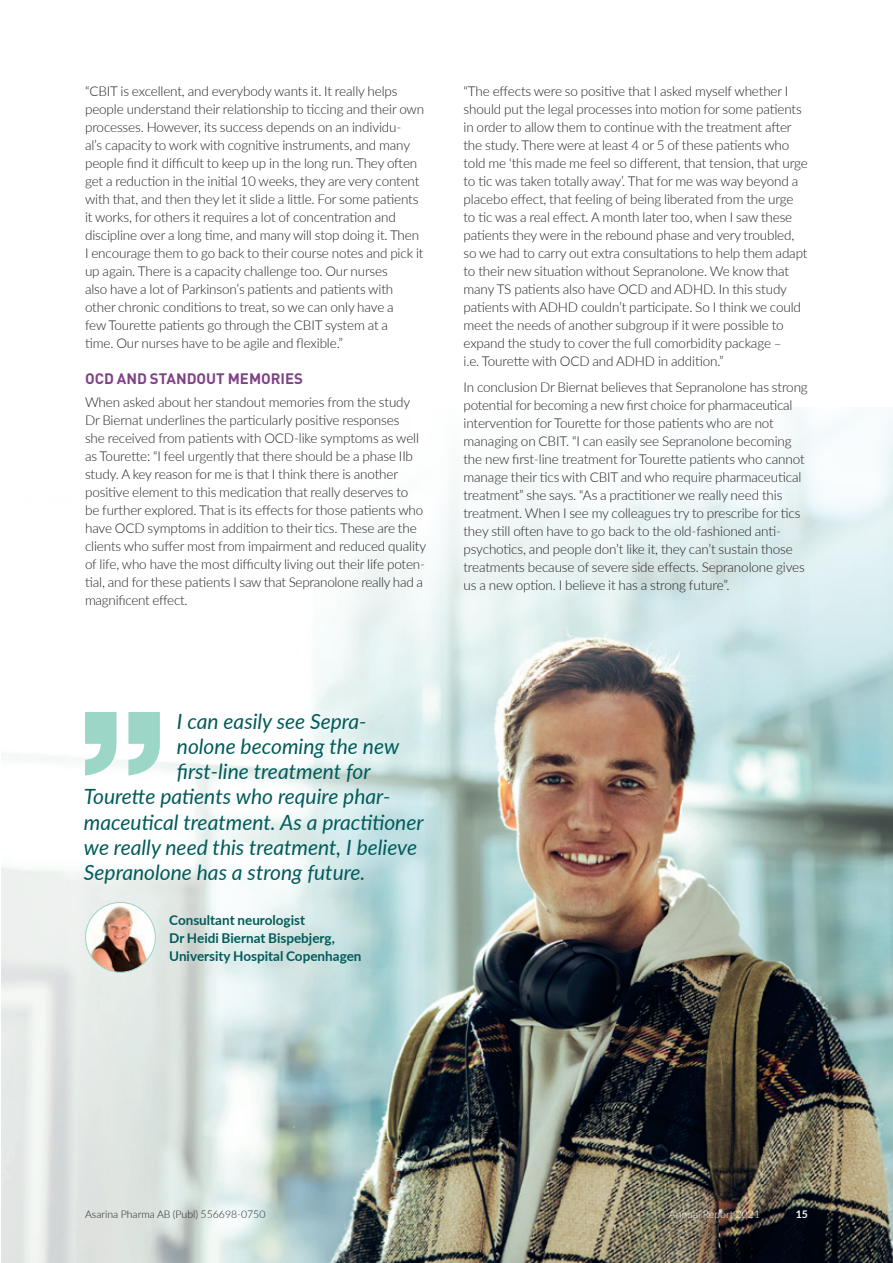
<style>
.page{position:relative;width:893px;height:1263px;background:#fff}
.page>*{position:absolute;margin:0;border:0;box-sizing:border-box;transform-origin:0 0}
.t1{font:italic 21px "Lato";color:#005b5a}
.t2{font:700 15px "DIN";color:#804287}
.t3{font:300 13.5px/18px "Lato";letter-spacing:-.01em;color:#231f20}
.t4{font:700 13.5px/18px "Lato";color:#005b5a}
.t5{font:300 10.5px "Lato";color:#231f20}
.t6{font:300 10.5px "Lato";color:#fff}
.t7{font:700 10.5px "Lato";color:#fff}
</style>
<div class="page">
<img style="left:2px;top:731px;width:891px;height:532px">
<svg style="left:313px;top:409px;width:580px;height:322px"></svg>
<svg style="left:85px;top:712px;width:75px;height:63px"></svg>
<img style="left:86px;top:902px;width:69px;height:70px;border-radius:35px">
<div style="left:85px;top:902px;width:71px;height:71px;border:1px solid #9dd6c8;border-radius:50%"></div>
<p class="t3" style="left:85px;top:82px;width:341px">“CBIT is excellent, and everybody wants it. It really helps people understand their relationship to ticcing and their own processes. However, its success depends on an individu-<br>al’s capacity to work with cognitive instruments, and many people find it difficult to keep up in the long run. They often get a reduction in the initial 10 weeks, they are very content with that, and then they let it slide a little. For some patients it works, for others it requires a lot of concentration and discipline over a long time, and many will stop doing it. Then I encourage them to go back to their course notes and pick it up again. There is a capacity challenge too. Our nurses<br>also have a lot of Parkinson’s patients and patients with other chronic conditions to treat, so we can only have a<br>few Tourette patients go through the CBIT system at a<br>time. Our nurses have to be agile and flexible.”</p>
<p class="t2" style="left:85px;top:369px;width:220px">OCD AND STANDOUT MEMORIES</p>
<p class="t3" style="left:85px;top:392px;width:343px">When asked about her standout memories from the study Dr Biernat underlines the particularly positive responses<br>she received from patients with OCD-like symptoms as well as Tourette: “I feel urgently that there should be a phase IIb study. A key reason for me is that I think there is another positive element to this medication that really deserves to be further explored. That is its effects for those patients who have OCD symptoms in addition to their tics. These are the clients who suffer most from impairment and reduced quality of life, who have the most difficulty living out their life poten&shy;tial, and for these patients I saw that Sepranolone really had a magnificent effect.</p>
<p class="t3" style="left:463px;top:82px;width:346px">“The effects were so positive that I asked myself whether I should put the legal processes into motion for some patients in order to allow them to continue with the treatment after the study. There were at least 4 or 5 of these patients who told me ‘this made me feel so different, that tension, that urge to tic was taken totally away’. That for me was way beyond a placebo effect, that feeling of being liberated from the urge to tic was a real effect. A month later too, when I saw these patients they were in the rebound phase and very troubled, so we had to carry out extra consultations to help them adapt to their new situation without Sepranolone. We know that many TS patients also have OCD and ADHD. In this study patients with ADHD couldn’t participate. So I think we could meet the needs of another subgroup if it were possible to expand the study to cover the full comorbidity package –<br>i.e. Tourette with OCD and ADHD in addition.”</p>
<p class="t3" style="left:463px;top:378px;width:346px">In conclusion Dr Biernat believes that Sepranolone has strong potential for becoming a new first choice for pharmaceutical intervention for Tourette for those patients who are not managing on CBIT. “I can easily see Sepranolone becoming the new first-line treatment for Tourette patients who cannot manage their tics with CBIT and who require pharmaceutical treatment” she says. “As a practitioner we really need this treatment. When I see my colleagues try to prescribe for tics they still often have to go back to the old-fashioned anti&shy;psychotics, and people don’t like it, they can’t sustain those treatments because of severe side effects. Sepranolone gives us a new option. I believe it has a strong future”.</p>
<h1 class="t1" style="left:177px;top:706px;width:191px">I can easily see Sepra-</h1>
<h1 class="t1" style="left:177px;top:731px;width:224px">nolone becoming the new</h1>
<h1 class="t1" style="left:177px;top:757px;width:195px">first-line treatment for</h1>
<h1 class="t1" style="left:84px;top:782px;width:308px">Tourette patients who require phar-</h1>
<h1 class="t1" style="left:84px;top:807px;width:341px">maceutical treatment. As a practitioner</h1>
<h1 class="t1" style="left:84px;top:832px;width:335px">we really need this treatment, I believe</h1>
<h1 class="t1" style="left:84px;top:857px;width:283px">Sepranolone has a strong future.</h1>
<p class="t4" style="left:169px;top:910px;width:194px">Consultant neurologist<br>Dr Heidi Biernat Bispebjerg,<br>University Hospital Copenhagen</p>
<p class="t5" style="left:85px;top:1207px;width:182px">Asarina Pharma AB (Publ) 556698-0750</p>
<p class="t6" style="left:669px;top:1207px;width:93px">Annual Report 2021</p>
<p class="t7" style="left:796px;top:1207px;width:14px">15</p>
</div>
